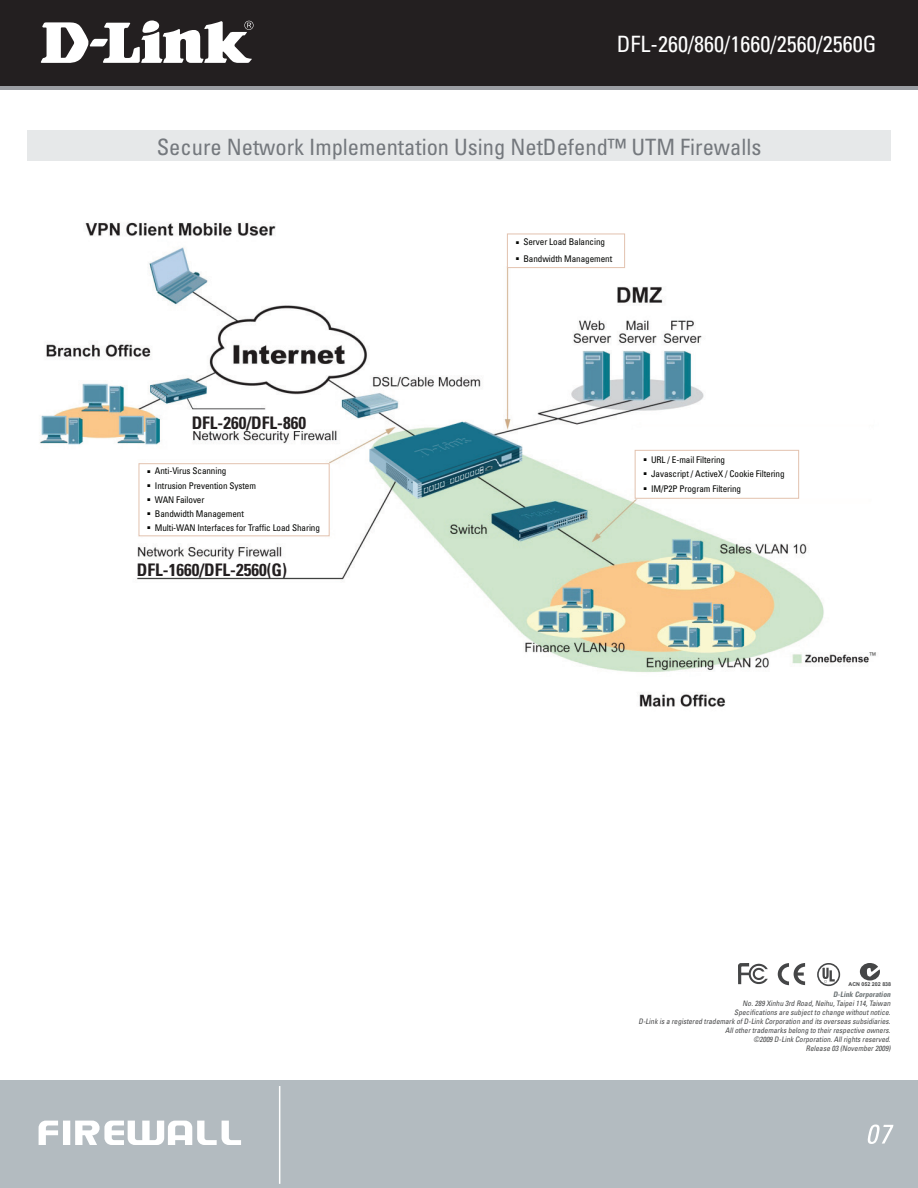
<style>
.page{position:relative;width:918px;height:1188px;background:#fff}
.page>*{position:absolute;margin:0;border:0;box-sizing:border-box;transform-origin:0 0}
.t1{font:condensed 22.5px "Univers";color:#74787d}
.t2{font:condensed 22.5px "Univers";color:#fff}
.t3{font:700 condensed 17.25px "Univers";color:#231f20}
.t4{font:condensed 9.15px/14.2px "Univers";letter-spacing:-.01em;color:#040503}
.t5{font:italic condensed 7.5px/9px "Univers";letter-spacing:-.22em;color:#454647;text-align:right}
.t6{font:italic 700 condensed 7.5px "Univers";color:#6c7375}
.t7{font:700 5.4px "Arial";letter-spacing:-.005em;color:#454647}
</style>
<div class="page">
<div style="left:0;top:0;width:918px;height:89px;background:linear-gradient(to right,#9b9ea3,#9b9ea3)"></div>
<div style="left:0;top:0;width:918px;height:85px;background:#231f20"></div>
<svg style="left:41px;top:20px;width:213px;height:43px"></svg>
<div style="left:0;top:1080px;width:918px;height:108px;background:#b3bbc0"></div>
<svg style="left:39px;top:1121px;width:202px;height:24px"></svg>
<hr style="left:279px;top:1086px;width:1px;height:98px;background:#fff">
<img style="left:40px;top:222px;width:836px;height:485px">
<div style="left:192px;top:414px;width:121px;height:16px;background:#fff"></div>
<div style="left:137px;top:561px;width:200px;height:16px;background:#fff"></div>
<div style="left:139px;top:464px;width:190px;height:72px;background:#fff"></div>
<div style="left:138px;top:463px;width:192px;height:73px;border:1px solid #e3c3b0"></div>
<div style="left:507px;top:234px;width:118px;height:34px;background:#fff"></div>
<div style="left:507px;top:233px;width:118px;height:35px;border:1px solid #e3c3b0"></div>
<div style="left:635px;top:450px;width:164px;height:48px;background:#fff"></div>
<div style="left:635px;top:450px;width:164px;height:49px;border:1px solid #e3c3b0"></div>
<div style="left:27px;top:130px;width:864px;height:31px;background:#e6e8e9"></div>
<svg style="left:738px;top:963px;width:30px;height:21px"></svg>
<svg style="left:860px;top:963px;width:20px;height:17px"></svg>
<svg style="left:778px;top:963px;width:27px;height:22px"></svg>
<svg style="left:817px;top:963px;width:23px;height:23px"></svg>
<svg style="left:867px;top:1125px;width:26px;height:19px"></svg>
<h1 class="t2" style="left:617px;top:30px;width:258px">D FL-260/860/1660/2560/2560G</h1>
<h1 class="t1" style="left:157px;top:132px;width:606px">Secure Network Implementation Using NetDefend™ UTM Firewalls</h1>
<h2 class="t3" style="left:192px;top:412px;width:116px">DFL-260/DFL-860</h2>
<p class="t4" style="left:155px;top:464px;width:103px">Anti-Virus Scanning<br>Intrusion Prevention System<br>WAN</p>
<p class="t4" style="left:155px;top:492px;width:90px;text-indent:21px">Failover<br>Bandwidth Management<br>Multi-WAN</p>
<p class="t4" style="left:197px;top:521px;width:124px">Interfaces for Traffic Load Sharing</p>
<h2 class="t3" style="left:137px;top:559px;width:152px">DFL-1660/DFL-2560(G)</h2>
<p class="t4" style="left:523px;top:234px;width:90px;line-height:17px">Server Load Balancing<br>Bandwidth Management</p>
<p class="t4" style="left:651px;top:453px;width:135px;text-indent:16px">/ E-mail Filtering<br>Javascript / ActiveX / Cookie Filtering<br>IM/P2P Program Filtering</p>
<p class="t4" style="left:651px;top:453px;width:6px">URL</p>
<p class="t7" style="left:849px;top:981px;width:44px">ACN 052 202 838</p>
<p class="t6" style="left:833px;top:990px;width:61px">D-Link Corporation</p>
<p class="t5" style="left:639px;top:999px;width:255px">No.289 Xinhu 3rd Road,Neihu,Taipei114,Taiwan<br>Specifications are subjectto change withoutnotice.<br>D -Link is a registered trademark ofD -Link Corporation and its overseas subsidiaries.<br>Allothertrademarks belong to theirrespective owners.<br>©2009 D -Link Corporation.Allrights reserved.<br>Release 03 (November2009)</p>
</div>
